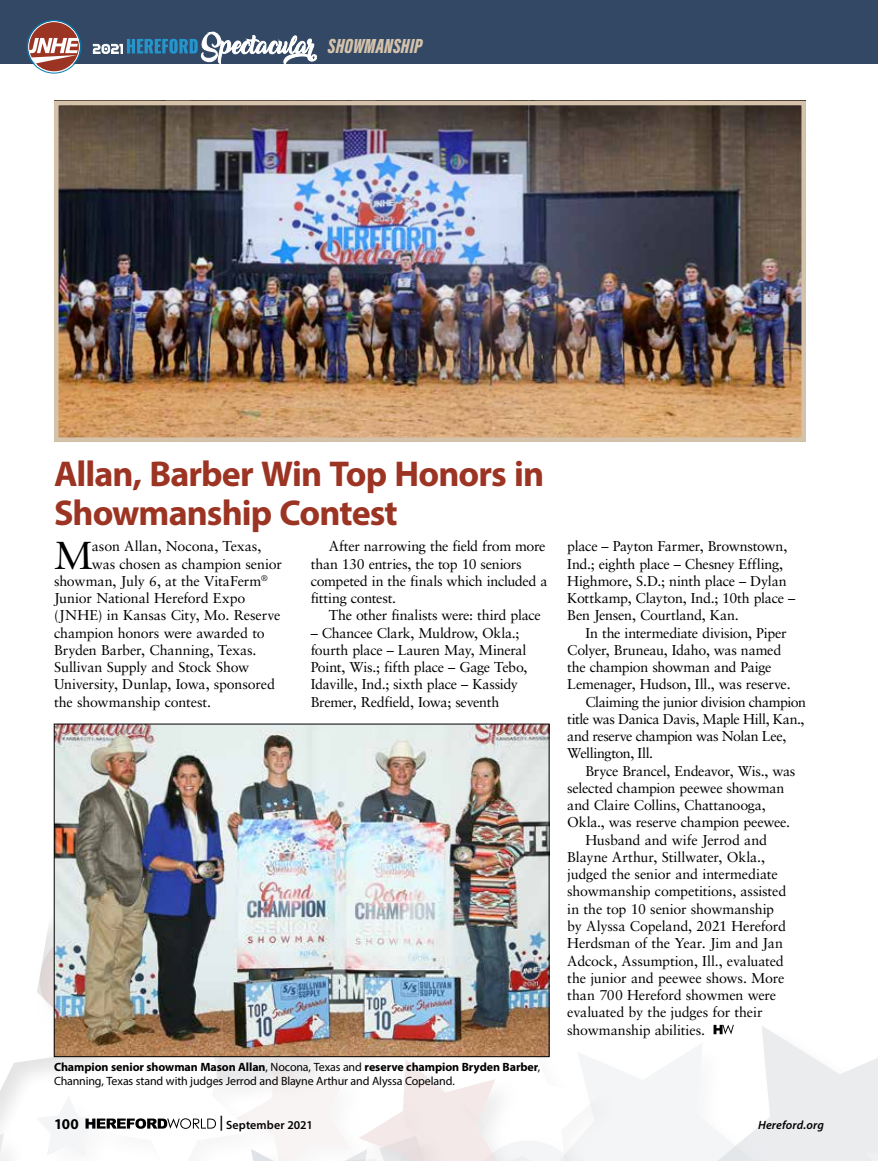
<style>
.page{position:relative;width:878px;height:1161px;background:#fff}
.page>*{position:absolute;margin:0;border:0;box-sizing:border-box;transform-origin:0 0}
.t1{font:39px "Sabon LT Pro";color:#000}
.t2{font:700 36px/39px "Myriad Pro";letter-spacing:-.025em;color:#9c3423}
.t3{font:italic 900 21px "Acumin Pro Extra Cond";letter-spacing:.005em;color:#d4c2ab}
.t4{font:700 15px "Myriad Pro";color:#000}
.t5{font:14.25px/17.2px "Sabon LT Pro";letter-spacing:-.015em;color:#000}
.t6{font:14.25px "Sabon LT Pro";letter-spacing:-.035em;color:#000}
.t7{font:12px/13.5px "Myriad Pro";letter-spacing:-.015em;color:#000}
.t8{font:600 12px "Myriad Pro";letter-spacing:.01em;color:#000}
.t9{font:italic 600 12px "Myriad Pro";letter-spacing:.015em;color:#000}
.s1{font-weight:700}
.s2{font-size:15px}
</style>
<div class="page">
<div style="left:0;top:0;width:878px;height:64px;background:#324864"></div>
<div style="left:29px;top:22px;width:50px;height:50px;background:#9c3423;border-radius:50%"></div>
<svg style="left:29px;top:38px;width:50px;height:26px"></svg>
<div style="left:27px;top:20px;width:54px;height:53px;border:1px solid #007cb3;border-radius:50%"></div>
<svg style="left:93px;top:32px;width:224px;height:32px"></svg>
<img style="left:59px;top:106px;width:742px;height:331px">
<div style="left:54px;top:101px;width:752px;height:341px;border:4px solid #d4c2ab"></div>
<img style="left:56px;top:726px;width:491px;height:183px">
<img style="left:0;top:909px;width:878px;height:252px">
<h3 class="t3" style="left:328px;top:33px;width:96px">SHOWMANSHIP</h3>
<h2 class="t2" style="left:54px;top:453px;width:491px">Allan, Barber Win Top Honors in<br>Showmanship Contest</h2>
<h1 class="t1" style="left:54px;top:530px;width:40px">M</h1>
<p class="t5" style="left:92px;top:537px;width:171px">ason Allan, Nocona, Texas,</p>
<p class="t5" style="left:311px;top:537px;width:238px;text-indent:18px">After narrowing the field from more than 130 entries, the top 10 seniors competed in the finals which included a fitting contest.</p>
<p class="t5" style="left:328px;top:606px;width:214px">The other finalists were: third place</p>
<p class="t5" style="left:311px;top:624px;width:218px">– Chancee Clark, Muldrow, Okla.; fourth place – Lauren May, Mineral Point, Wis.; fifth place – Gage Tebo, Idaville, Ind.; sixth place – Kassidy Bremer, Redfield, Iowa; seventh</p>
<p class="t5" style="left:92px;top:555px;width:191px">was chosen as champion senior</p>
<p class="t5" style="left:54px;top:572px;width:215px">showman, July 6, at the VitaFerm<sup>®</sup></p>
<p class="t5" style="left:54px;top:589px;width:193px">Junior National Hereford Expo</p>
<p class="t5" style="left:54px;top:606px;width:228px">(JNHE) in Kansas City, Mo. Reserve</p>
<p class="t5" style="left:54px;top:624px;width:212px">champion honors were awarded to</p>
<p class="t5" style="left:54px;top:641px;width:204px">Bryden Barber, Channing, Texas.</p>
<p class="t5" style="left:54px;top:658px;width:197px">Sullivan Supply and Stock Show</p>
<p class="t5" style="left:54px;top:675px;width:222px">University, Dunlap, Iowa, sponsored</p>
<p class="t5" style="left:54px;top:693px;width:158px">the showmanship contest.</p>
<p class="t5" style="left:567px;top:537px;width:229px">place – Payton Farmer, Brownstown, Ind.; eighth place – Chesney Effling, Highmore, S.D.; ninth place – Dylan Kottkamp, Clayton, Ind.; 10th place – Ben Jensen, Courtland, Kan.</p>
<p class="t5" style="left:585px;top:624px;width:203px">In the intermediate division, Piper</p>
<p class="t5" style="left:567px;top:641px;width:215px">Colyer, Bruneau, Idaho, was named</p>
<p class="t5" style="left:567px;top:658px;width:206px">the champion showman and Paige</p>
<p class="t5" style="left:567px;top:675px;width:225px">Lemenager, Hudson, Ill., was reserve.</p>
<p class="t6" style="left:585px;top:693px;width:222px">Claiming the junior division champion</p>
<p class="t5" style="left:567px;top:710px;width:239px">title was Danica Davis, Maple Hill, Kan.,</p>
<p class="t6" style="left:567px;top:727px;width:221px">and reserve champion was Nolan Lee,</p>
<p class="t5" style="left:567px;top:744px;width:87px">Wellington, Ill.</p>
<p class="t5" style="left:585px;top:762px;width:212px">Bryce Brancel, Endeavor, Wis., was</p>
<p class="t5" style="left:567px;top:779px;width:218px">selected champion peewee showman</p>
<p class="t5" style="left:567px;top:796px;width:200px">and Claire Collins, Chattanooga,</p>
<p class="t5" style="left:567px;top:814px;width:224px">Okla., was reserve champion peewee.</p>
<p class="t5" style="left:585px;top:831px;width:183px">Husband and wife Jerrod and</p>
<p class="t5" style="left:567px;top:848px;width:199px">Blayne Arthur, Stillwater, Okla.,</p>
<p class="t5" style="left:567px;top:865px;width:212px">judged the senior and intermediate</p>
<p class="t5" style="left:567px;top:883px;width:220px">showmanship competitions, assisted</p>
<p class="t5" style="left:567px;top:900px;width:208px">in the top 10 senior showmanship</p>
<p class="t5" style="left:567px;top:917px;width:220px">by Alyssa Copeland, 2021 Hereford</p>
<p class="t5" style="left:567px;top:934px;width:217px">Herdsman of the Year. Jim and Jan</p>
<p class="t5" style="left:567px;top:952px;width:218px">Adcock, Assumption, Ill., evaluated</p>
<p class="t5" style="left:567px;top:969px;width:219px">the junior and peewee shows. More</p>
<p class="t5" style="left:567px;top:986px;width:210px">than 700 Hereford showmen were</p>
<p class="t5" style="left:567px;top:1003px;width:197px">evaluated by the judges for their</p>
<p class="t5" style="left:567px;top:1021px;width:139px">showmanship abilities.</p>
<p class="t7" style="left:54px;top:1060px;width:487px"><span class="s1">Champion senior showman Mason Allan</span>, Nocona, Texas and <span class="s1">reserve champion Bryden Barber</span>,<br>Channing, Texas stand with judges Jerrod and Blayne Arthur and Alyssa Copeland.</p>
<p class="t4" style="left:54px;top:1114px;width:26px">100</p>
<p class="t8" style="left:219px;top:1117px;width:95px"><span class="s2">|</span> September 2021</p>
<p class="t9" style="left:758px;top:1117px;width:67px">Hereford.org</p>
</div>
